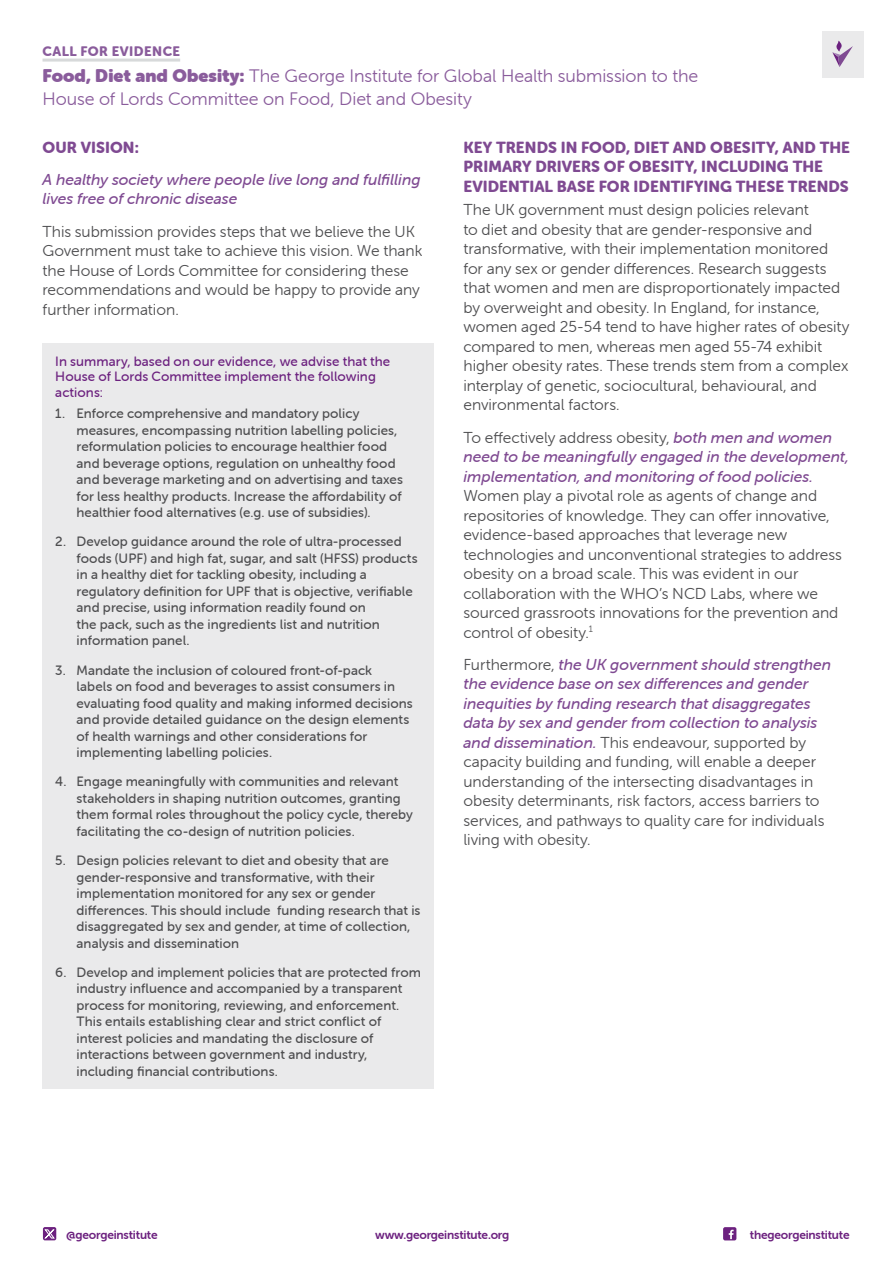
<style>
.page{position:relative;width:893px;height:1263px;background:#fff}
.page>*{position:absolute;margin:0;border:0;box-sizing:border-box;transform-origin:0 0}
.t1{font:18px/22.5px "Museo Sans Rounded 300";letter-spacing:-.005em;color:#8a5c9c}
.t2{font:15.75px/19.5px "Museo Sans Rounded 300";color:#4d4d4f}
.t3{font:italic 15.75px/19.5px "Museo Sans Rounded 500";letter-spacing:-.005em;color:#7f4a92}
.t4{font:15.75px/19.5px "Museo Sans Rounded 900";letter-spacing:.005em;color:#7f4a92}
.t5{font:13.5px/16.5px "Museo Sans Rounded 500";letter-spacing:.005em;color:#4d4d4f}
.t6{font:13.5px/15px "Museo Sans Rounded 500";letter-spacing:.005em;color:#6c217f}
.t7{font:13.5px "Museo Sans Rounded 900";letter-spacing:.035em;color:#8a5c9c}
.t8{font:12px "Museo Sans Rounded 700";letter-spacing:-.015em;color:#6c217f}
.s1{font-family:"Museo Sans Rounded"}
.s2{font-family:"Museo Sans Rounded 500";font-style:italic;color:#7f4a92}
.s3{font-family:"Museo Sans Rounded 300";font-style:normal;color:#4d4d4f}
</style>
<div class="page">
<div style="left:822px;top:31px;width:41px;height:47px;background:#eaeaeb"></div>
<svg style="left:832px;top:41px;width:21px;height:26px"></svg>
<hr style="left:43px;top:59px;width:137px;height:3px;background:#d7d9da">
<div style="left:43px;top:343px;width:391px;height:746px;background:#eaeaeb"></div>
<div style="left:723px;top:1227px;width:13px;height:13px;background:#6c217f;border-radius:2px"></div>
<svg style="left:729px;top:1230px;width:5px;height:9px"></svg>
<div style="left:43px;top:1227px;width:13px;height:13px;background:#6c217f;border-radius:2px"></div>
<svg style="left:44px;top:1229px;width:11px;height:10px"></svg>
<p class="t7" style="left:43px;top:43px;width:139px">CALL FOR EVIDENCE</p>
<h1 class="t1" style="left:43px;top:65px;width:657px"><span class="s1">Food, Diet and Obesity:</span> The George Institute for Global Health submission to the<br>House of Lords Committee on Food, Diet and Obesity</h1>
<p class="t4" style="left:43px;top:137px;width:98px">OUR VISION:</p>
<p class="t3" style="left:43px;top:170px;width:380px">A healthy society where people live long and fulfilling lives free of chronic disease</p>
<p class="t2" style="left:43px;top:222px;width:381px">This submission provides steps that we believe the UK Government must take to achieve this vision. We thank the House of Lords Committee for considering these recommendations and would be happy to provide any further information.</p>
<p class="t4" style="left:463px;top:137px;width:388px">KEY TRENDS IN FOOD, DIET AND OBESITY, AND THE<br>PRIMARY DRIVERS OF OBESITY, INCLUDING THE<br>EVIDENTIAL BASE FOR IDENTIFYING THESE TRENDS</p>
<p class="t2" style="left:463px;top:200px;width:388px">The UK government must design policies relevant<br>to diet and obesity that are gender-responsive and transformative, with their implementation monitored for any sex or gender differences. Research suggests that women and men are disproportionately impacted by overweight and obesity. In England, for instance, women aged 25-54 tend to have higher rates of obesity compared to men, whereas men aged 55-74 exhibit higher obesity rates. These trends stem from a complex interplay of genetic, sociocultural, behavioural, and environmental factors.</p>
<p class="t2" style="left:463px;top:428px;width:370px">To effectively address obesity, <span class="s2">both men and women</span></p>
<p class="t3" style="left:463px;top:447px;width:387px">need to be meaningfully engaged in the development, implementation, and monitoring of food policies.</p>
<p class="t2" style="left:463px;top:486px;width:380px">Women play a pivotal role as agents of change and repositories of knowledge. They can offer innovative, evidence-based approaches that leverage new technologies and unconventional strategies to address obesity on a broad scale. This was evident in our collaboration with the WHO’s NCD Labs, where we sourced grassroots innovations for the prevention and control of obesity.<sup>1</sup></p>
<p class="t3" style="left:463px;top:655px;width:369px"><span class="s3">Furthermore,</span> the UK government should strengthen the evidence base on sex differences and gender inequities by funding research that disaggregates data by sex and gender from collection to analysis</p>
<p class="t2" style="left:463px;top:733px;width:362px"><span class="s2">and dissemination.</span> This endeavour, supported by capacity building and funding, will enable a deeper understanding of the intersecting disadvantages in obesity determinants, risk factors, access barriers to services, and pathways to quality care for individuals living with obesity.</p>
<p class="t6" style="left:55px;top:354px;width:336px">In summary, based on our evidence, we advise that the<br>House of Lords Committee implement the following</p>
<p class="t6" style="left:55px;top:385px;width:49px">actions:</p>
<p class="t5" style="left:77px;top:405px;width:328px;text-indent:-21px">1. Enforce comprehensive and mandatory policy measures, encompassing nutrition labelling policies, reformulation policies to encourage healthier food and beverage options, regulation on unhealthy food and beverage marketing and on advertising and taxes for less healthy products. Increase the affordability of healthier food alternatives (e.g. use of subsidies).</p>
<p class="t5" style="left:77px;top:533px;width:343px;text-indent:-21px">2. Develop guidance around the role of ultra-processed foods (UPF) and high fat, sugar, and salt (HFSS) products in a healthy diet for tackling obesity, including a regulatory definition for UPF that is objective, verifiable and precise, using information readily found on<br>the pack, such as the ingredients list and nutrition information panel.</p>
<p class="t5" style="left:77px;top:662px;width:338px;text-indent:-21px">3. Mandate the inclusion of coloured front-of-pack<br>labels on food and beverages to assist consumers in evaluating food quality and making informed decisions and provide detailed guidance on the design elements of health warnings and other considerations for implementing labelling policies.</p>
<p class="t5" style="left:77px;top:773px;width:338px;text-indent:-21px">4. Engage meaningfully with communities and relevant stakeholders in shaping nutrition outcomes, granting them formal roles throughout the policy cycle, thereby facilitating the co-design of nutrition policies.</p>
<p class="t5" style="left:77px;top:852px;width:345px;text-indent:-21px">5. Design policies relevant to diet and obesity that are gender-responsive and transformative, with their implementation monitored for any sex or gender differences. This should include funding research that is disaggregated by sex and gender, at time of collection, analysis and dissemination</p>
<p class="t5" style="left:77px;top:964px;width:346px;text-indent:-21px">6. Develop and implement policies that are protected from industry influence and accompanied by a transparent process for monitoring, reviewing, and enforcement.<br>This entails establishing clear and strict conflict of interest policies and mandating the disclosure of interactions between government and industry, including financial contributions.</p>
<p class="t8" style="left:66px;top:1228px;width:93px">@georgeinstitute</p>
<p class="t8" style="left:375px;top:1228px;width:136px">www.georgeinstitute.org</p>
<p class="t8" style="left:750px;top:1228px;width:101px">thegeorgeinstitute</p>
</div>
